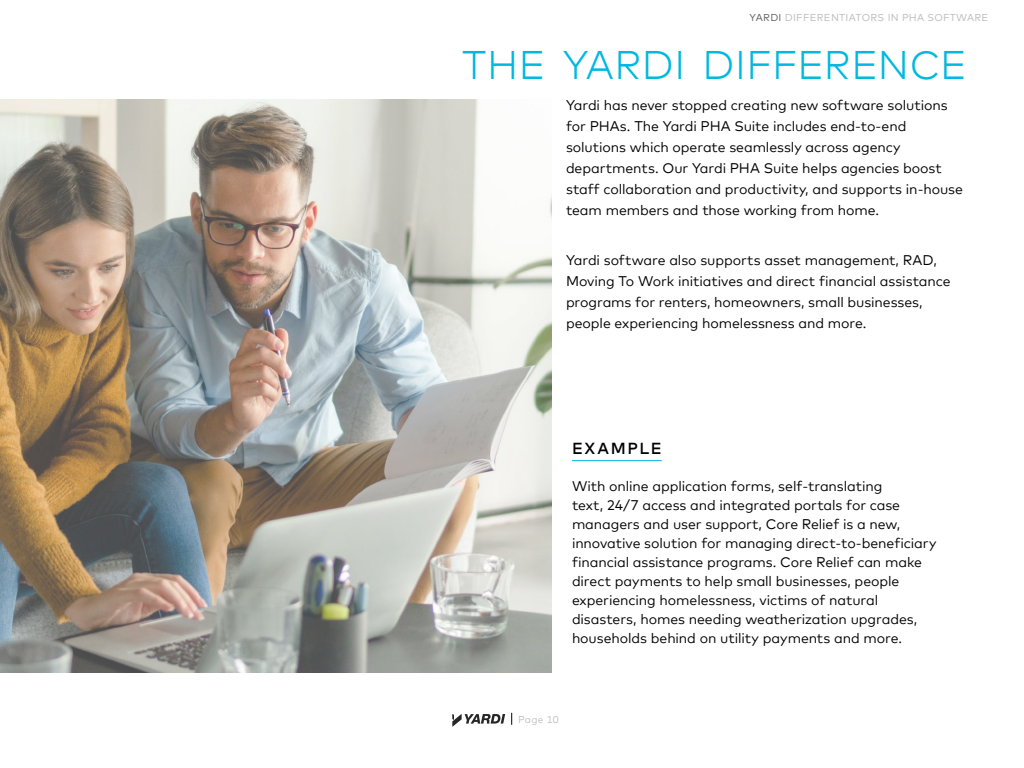
<style>
.page{position:relative;width:1024px;height:768px;background:#fff}
.page>*{position:absolute;margin:0;border:0;box-sizing:border-box;transform-origin:0 0}
.t1{font:300 39.9px "Mark Offc Pro";letter-spacing:.015em;color:#00b8e0}
.t2{font:500 16px "Mark Offc Pro";letter-spacing:.1em;color:#000}
.t3{font:14px/21px "Mark Offc Pro";letter-spacing:-.005em;color:#000}
.t4{font:10px "Mark Offc Pro";letter-spacing:.03em;color:#bfbfbf}
.t5{font:10px "Mark Offc Pro";letter-spacing:.025em;color:#bfbfbf}
.s1{color:#666}
</style>
<div class="page">
<img style="left:0;top:99px;width:552px;height:574px">
<svg style="left:452px;top:714px;width:53px;height:13px"></svg>
<svg style="left:511px;top:713px;width:1px;height:12px"></svg>
<hr style="left:572px;top:460px;width:90px;height:1px;background:#00b8e0">
<p class="t4" style="left:750px;top:10px;width:240px"><span class="s1">YARDI</span> DIFFERENTIATORS IN PHA SOFTWARE</p>
<h1 class="t1" style="left:462px;top:35px;width:506px">THE YARDI DIFFERENCE</h1>
<p class="t3" style="left:566px;top:94px;width:399px">Yardi has never stopped creating new software solutions for PHAs. The Yardi PHA Suite includes end-to-end solutions which operate seamlessly across agency departments. Our Yardi PHA Suite helps agencies boost staff collaboration and productivity, and supports in-house team members and those working from home.</p>
<p class="t3" style="left:566px;top:248px;width:386px">Yardi software also supports asset management, RAD, Moving To Work initiatives and direct financial assistance programs for renters, homeowners, small businesses, people experiencing homelessness and more.</p>
<p class="t2" style="left:572px;top:436px;width:91px">EXAMPLE</p>
<p class="t3" style="left:572px;top:475px;width:366px;line-height:19px">With online application forms, self-translating<br>text, 24/7 access and integrated portals for case managers and user support, Core Relief is a new, innovative solution for managing direct-to-beneficiary financial assistance programs. Core Relief can make direct payments to help small businesses, people experiencing homelessness, victims of natural disasters, homes needing weatherization upgrades, households behind on utility payments and more.</p>
<p class="t5" style="left:518px;top:712px;width:42px">Page 10</p>
</div>
